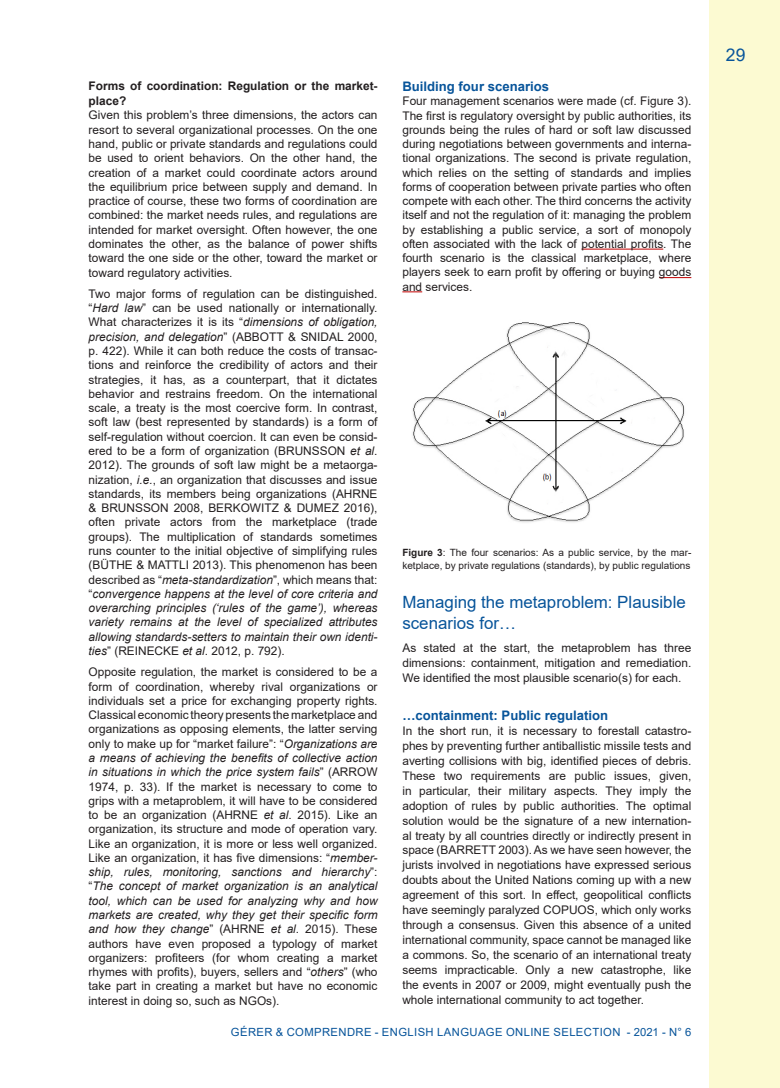
<style>
.page{position:relative;width:780px;height:1088px;background:#fff}
.page>*{position:absolute;margin:0;border:0;box-sizing:border-box;transform-origin:0 0}
.t1{font:17.5px "Arial";color:#07549a}
.Titre_1{font:16.88px/20.9px "Arial";color:#07549a}
.Titre_2{font:700 13.12px "Arial";color:#07549a}
.texte_courant{font:11.88px/14.2px "Arial";color:#231f20;text-align:justify}
.Titre3{font:700 11.88px/15px "Arial";color:#231f20}
.t2{font:11.25px "Arial";letter-spacing:.035em;color:#07549a}
.légende{font:10px/12.6px "Arial";color:#231f20}
.s1{font-style:italic}
.s2{font-weight:700}
</style>
<div class="page">
<div style="left:709px;top:0;width:71px;height:1088px;background:#fcfad2"></div>
<hr style="left:581px;top:249px;width:82px;height:1px;background:#c00000">
<hr style="left:659px;top:277px;width:32px;height:1px;background:#c00000">
<svg style="left:402px;top:291px;width:20px;height:1px"></svg>
<img style="left:412px;top:322px;width:273px;height:201px">
<p class="Titre3" style="left:89px;top:79px;width:290px">Forms of coordination: Regulation or the market&shy;place?</p>
<p class="texte_courant" style="left:89px;top:108px;width:290px">Given this problem’s three dimensions, the actors can resort to several organizational processes. On the one hand, public or private standards and regulations could be used to orient behaviors. On the other hand, the creation of a market could coordinate actors around the equilibrium price between supply and demand. In practice of course, these two forms of coordination are combined: the market needs rules, and regulations are intended for market oversight. Often however, the one dominates the other, as the balance of power shifts toward the one side or the other, toward the market or toward regulatory activities.</p>
<p class="texte_courant" style="left:89px;top:286px;width:290px">Two major forms of regulation can be distinguished. “<span class="s1">Hard law</span>” can be used nationally or internationally.<br>What characterizes it is its “<span class="s1">dimensions of obligation, precision, and delegation</span>” (ABBOTT &amp; SNIDAL 2000, p. 422). While it can both reduce the costs of transac&shy;tions and reinforce the credibility of actors and their strategies, it has, as a counterpart, that it dictates behavior and restrains freedom. On the international scale, a treaty is the most coercive form. In contrast, soft law (best represented by standards) is a form of self-regulation without coercion. It can even be consid&shy;ered to be a form of organization (BRUNSSON <span class="s1">et al</span>.<br>2012). The grounds of soft law might be a metaorga&shy;nization, <span class="s1">i.e.</span>, an organization that discusses and issue standards, its members being organizations (AHRNE &amp; BRUNSSON 2008, BERKOWITZ &amp; DUMEZ 2016), often private actors from the marketplace (trade groups). The multiplication of standards sometimes runs counter to the initial objective of simplifying rules (BÜTHE &amp; MATTLI 2013). This phenomenon has been described as “<span class="s1">meta-standardization</span>”, which means that: “<span class="s1">convergence happens at the level of core criteria and overarching principles (‘rules of the game’), whereas variety remains at the level of specialized attributes allowing standards-setters to maintain their own identi&shy;ties</span>” (REINECKE <span class="s1">et al</span>. 2012, p. 792).</p>
<p class="texte_courant" style="left:89px;top:665px;width:290px">Opposite regulation, the market is considered to be a form of coordination, whereby rival organizations or individuals set a price for exchanging property rights.<br>Classical economic theory presents the marketplace and organizations as opposing elements, the latter serving only to make up for “market failure”: “<span class="s1">Organizations are a means of achieving the benefits of collective action in situations in which the price system fails</span>” (ARROW 1974, p. 33). If the market is necessary to come to grips with a metaproblem, it will have to be considered to be an organization (AHRNE <span class="s1">et al</span>. 2015). Like an organization, its structure and mode of operation vary.<br>Like an organization, it is more or less well organized.<br>Like an organization, it has five dimensions: “<span class="s1">member&shy;ship, rules, monitoring, sanctions and hierarchy</span>”: “<span class="s1">The concept of market organization is an analytical tool, which can be used for analyzing why and how markets are created, why they get their specific form and how they change</span>” (AHRNE <span class="s1">et al</span>. 2015). These authors have even proposed a typology of market organizers: profiteers (for whom creating a market rhymes with profits), buyers, sellers and “<span class="s1">others</span>” (who take part in creating a market but have no economic interest in doing so, such as NGOs).</p>
<p class="Titre_2" style="left:402px;top:77px;width:148px">Building four scenarios</p>
<p class="texte_courant" style="left:402px;top:94px;width:290px">Four management scenarios were made (cf. Figure 3).<br>The first is regulatory oversight by public authorities, its grounds being the rules of hard or soft law discussed during negotiations between governments and interna&shy;tional organizations. The second is private regulation, which relies on the setting of standards and implies forms of cooperation between private parties who often compete with each other. The third concerns the activity itself and not the regulation of it: managing the problem by establishing a public service, a sort of monopoly often associated with the lack of potential profits. The fourth scenario is the classical marketplace, where players seek to earn profit by offering or buying goods and services.</p>
<p class="légende" style="left:402px;top:546px;width:290px"><span class="s2">Figure 3</span>: The four scenarios: As a public service, by the mar&shy;ketplace, by private regulations (standards), by public regulations</p>
<p class="Titre_1" style="left:402px;top:591px;width:285px">Managing the metaproblem: Plausible scenarios for…</p>
<p class="texte_courant" style="left:402px;top:641px;width:290px;line-height:14.9px">As stated at the start, the metaproblem has three dimensions: containment, mitigation and remediation.<br>We identified the most plausible scenario(s) for each.</p>
<p class="Titre_2" style="left:402px;top:706px;width:207px">…containment: Public regulation</p>
<p class="texte_courant" style="left:402px;top:723px;width:290px;line-height:14.9px">In the short run, it is necessary to forestall catastro&shy;phes by preventing further antiballistic missile tests and averting collisions with big, identified pieces of debris.<br>These two requirements are public issues, given, in particular, their military aspects. They imply the adoption of rules by public authorities. The optimal solution would be the signature of a new internation&shy;al treaty by all countries directly or indirectly present in space (BARRETT 2003). As we have seen however, the jurists involved in negotiations have expressed serious doubts about the United Nations coming up with a new agreement of this sort. In effect, geopolitical conflicts have seemingly paralyzed COPUOS, which only works through a consensus. Given this absence of a united international community, space cannot be managed like a commons. So, the scenario of an international treaty seems impracticable. Only a new catastrophe, like the events in 2007 or 2009, might eventually push the whole international community to act together.</p>
<p class="t2" style="left:231px;top:1024px;width:462px">GÉRER &amp; COMPRENDRE - ENGLISH LANGUAGE ONLINE SELECTION - 2021 - N° 6</p>
<h1 class="t1" style="left:726px;top:42px;width:21px">29</h1>
</div>
